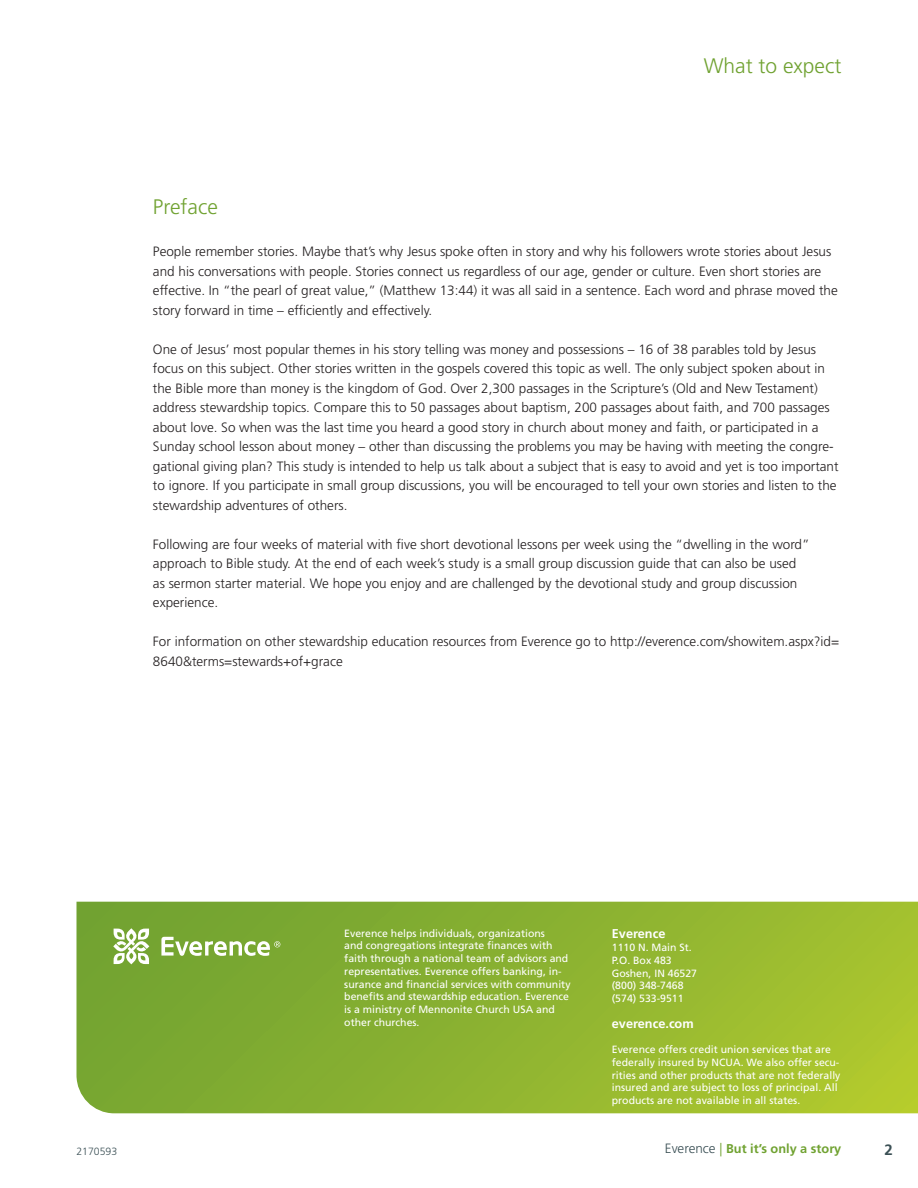
<style>
.page{position:relative;width:918px;height:1188px;background:#fff}
.page>*{position:absolute;margin:0;border:0;box-sizing:border-box;transform-origin:0 0}
.t1{font:300 21px "Frutiger LT Std";color:#70a231}
.t2{font:700 15px "Frutiger LT Std";color:#3b5055}
.t3{font:300 13.5px/19.5px "Frutiger LT Std";color:#231f20}
.t4{font:700 12.75px "Frutiger LT Std";color:#70a231}
.t5{font:700 12.75px "Frutiger LT Std";color:#fff}
.t6{font:10.5px/12.8px "Frutiger LT Std";color:#fff}
.t7{font:300 10.5px "Frutiger LT Std";color:#3b5055}
.s1{font-weight:300;font-size:13.5px;color:#3b5055}
.s2{font-weight:300;font-size:13.5px}
</style>
<div class="page">
<svg style="left:76px;top:902px;width:842px;height:211px;background:#8db331"></svg>
<svg style="left:113px;top:928px;width:36px;height:36px"></svg>
<svg style="left:161px;top:937px;width:119px;height:19px"></svg>
<h1 class="t1" style="left:704px;top:54px;width:139px">What to expect</h1>
<h1 class="t1" style="left:153px;top:195px;width:66px">Preface</h1>
<p class="t3" style="left:153px;top:242px;width:686px">People remember stories. Maybe that’s why Jesus spoke often in story and why his followers wrote stories about Jesus and his conversations with people. Stories connect us regardless of our age, gender or culture. Even short stories are effective. In “the pearl of great value,” (Matthew 13:44) it was all said in a sentence. Each word and phrase moved the story forward in time – efficiently and effectively.</p>
<p class="t3" style="left:153px;top:340px;width:687px">One of Jesus’ most popular themes in his story telling was money and possessions – 16 of 38 parables told by Jesus focus on this subject. Other stories written in the gospels covered this topic as well. The only subject spoken about in the Bible more than money is the kingdom of God. Over 2,300 passages in the Scripture’s (Old and New Testament) address stewardship topics. Compare this to 50 passages about baptism, 200 passages about faith, and 700 passages about love. So when was the last time you heard a good story in church about money and faith, or participated in a Sunday school lesson about money – other than discussing the problems you may be having with meeting the congre&shy;gational giving plan? This study is intended to help us talk about a subject that is easy to avoid and yet is too important to ignore. If you participate in small group discussions, you will be encouraged to tell your own stories and listen to the stewardship adventures of others.</p>
<p class="t3" style="left:153px;top:534px;width:658px">Following are four weeks of material with five short devotional lessons per week using the “dwelling in the word” approach to Bible study. At the end of each week’s study is a small group discussion guide that can also be used as sermon starter material. We hope you enjoy and are challenged by the devotional study and group discussion experience.</p>
<p class="t3" style="left:153px;top:632px;width:688px">For information on other stewardship education resources from Everence go to http://everence.com/showitem.aspx?id=<br>8640&amp;terms=stewards+of+grace</p>
<p class="t6" style="left:344px;top:927px;width:228px">Everence helps individuals, organizations<br>and congregations integrate finances with faith through a national team of advisors and representatives. Everence offers banking, in&shy;surance and financial services with community benefits and stewardship education. Everence is a ministry of Mennonite Church USA and other churches.</p>
<p class="t5" style="left:612px;top:926px;width:55px">Everence</p>
<p class="t6" style="left:612px;top:941px;width:87px">1110 N. Main St.<br>P.O. Box 483<br>Goshen, IN 46527 (800) 348-7468 (574) 533-9511</p>
<p class="t5" style="left:612px;top:1016px;width:83px">everence.com</p>
<p class="t6" style="left:612px;top:1043px;width:230px">Everence offers credit union services that are federally insured by NCUA. We also offer secu&shy;rities and other products that are not federally insured and are subject to loss of principal. All products are not available in all states.</p>
<p class="t7" style="left:76px;top:1146px;width:42px">2170593</p>
<p class="t4" style="left:665px;top:1142px;width:178px"><span class="s1">Everence</span> <span class="s2">|</span> But it’s only a story</p>
<p class="t2" style="left:885px;top:1141px;width:10px">2</p>
</div>
